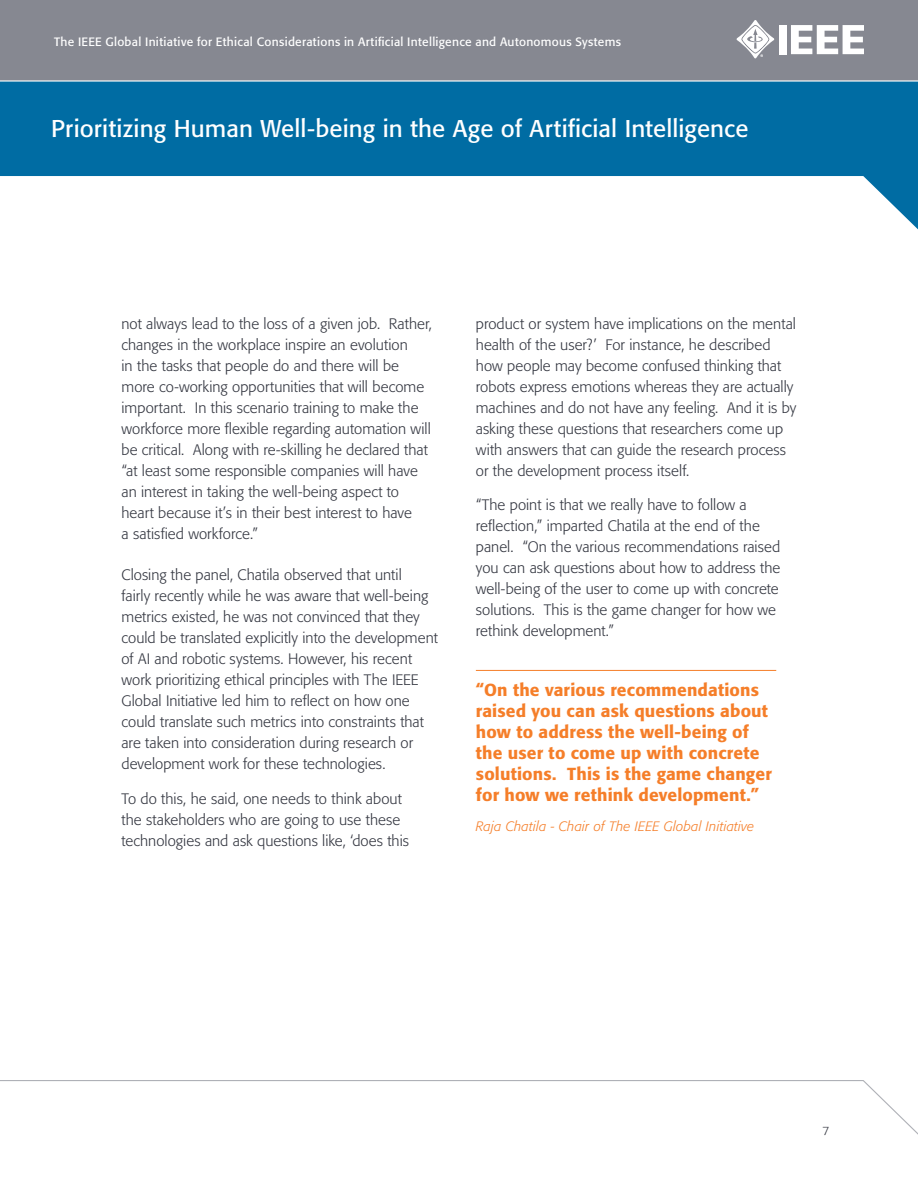
<style>
.page{position:relative;width:918px;height:1188px;background:#fff}
.page>*{position:absolute;margin:0;border:0;box-sizing:border-box;transform-origin:0 0}
.t1{font:24px "Formata";letter-spacing:.005em;color:#fff}
.t2{font:500 17.25px/21px "Formata";letter-spacing:.01em;color:#f57e29}
.t3{font:300 15px/21px "Formata";color:#343741}
.t4{font:italic 300 13.5px "Formata";letter-spacing:.015em;color:#f57e29}
.t5{font:12px "Formata";letter-spacing:.025em;color:#fff}
.t6{font:300 12px "Formata";color:#343741}
</style>
<div class="page">
<div style="left:0;top:0;width:918px;height:81px;background:#868891"></div>
<svg style="left:0;top:82px;width:918px;height:147px;fill:#006ca3"></svg>
<svg style="left:0;top:1080px;width:918px;height:55px"></svg>
<hr style="left:0;top:80px;width:918px;height:2px;background:#fff">
<div style="left:779px;top:25px;width:8px;height:29px;background:#fff"></div>
<svg style="left:791px;top:25px;width:73px;height:29px"></svg>
<svg style="left:736px;top:20px;width:38px;height:38px"></svg>
<hr style="left:476px;top:670px;width:300px;height:1px;background:#f57e29">
<p class="t5" style="left:54px;top:34px;width:568px">The IEEE Global Initiative for Ethical Considerations in Artificial Intelligence and Autonomous Systems</p>
<h1 class="t1" style="left:51px;top:114px;width:699px">Prioritizing Human Well-being in the Age of Artificial Intelligence</h1>
<p class="t3" style="left:122px;top:313px;width:312px">not always lead to the loss of a given job. Rather, changes in the workplace inspire an evolution<br>in the tasks that people do and there will be more co-working opportunities that will become important. In this scenario training to make the workforce more flexible regarding automation will be critical. Along with re-skilling he declared that “at least some responsible companies will have an interest in taking the well-being aspect to heart because it’s in their best interest to have<br>a satisfied workforce.”</p>
<p class="t3" style="left:122px;top:564px;width:318px">Closing the panel, Chatila observed that until<br>fairly recently while he was aware that well-being metrics existed, he was not convinced that they could be translated explicitly into the development of AI and robotic systems. However, his recent work prioritizing ethical principles with The IEEE Global Initiative led him to reflect on how one could translate such metrics into constraints that are taken into consideration during research or development work for these technologies.</p>
<p class="t3" style="left:122px;top:788px;width:289px">To do this, he said, one needs to think about the stakeholders who are going to use these technologies and ask questions like, ‘does this</p>
<p class="t3" style="left:476px;top:313px;width:322px">product or system have implications on the mental health of the user?’ For instance, he described how people may become confused thinking that robots express emotions whereas they are actually machines and do not have any feeling. And it is by asking these questions that researchers come up with answers that can guide the research process or the development process itself.</p>
<p class="t3" style="left:476px;top:495px;width:306px">“The point is that we really have to follow a reflection,” imparted Chatila at the end of the panel. “On the various recommendations raised you can ask questions about how to address the well-being of the user to come up with concrete solutions. This is the game changer for how we rethink development.”</p>
<p class="t2" style="left:476px;top:680px;width:297px">“On the various recommendations raised you can ask questions about how to address the well-being of the user to come up with concrete solutions. This is the game changer for how we rethink development.”</p>
<p class="t4" style="left:476px;top:819px;width:280px">Raja Chatila - Chair of The IEEE Global Initiative</p>
<p class="t6" style="left:822px;top:1124px;width:8px">7</p>
</div>
